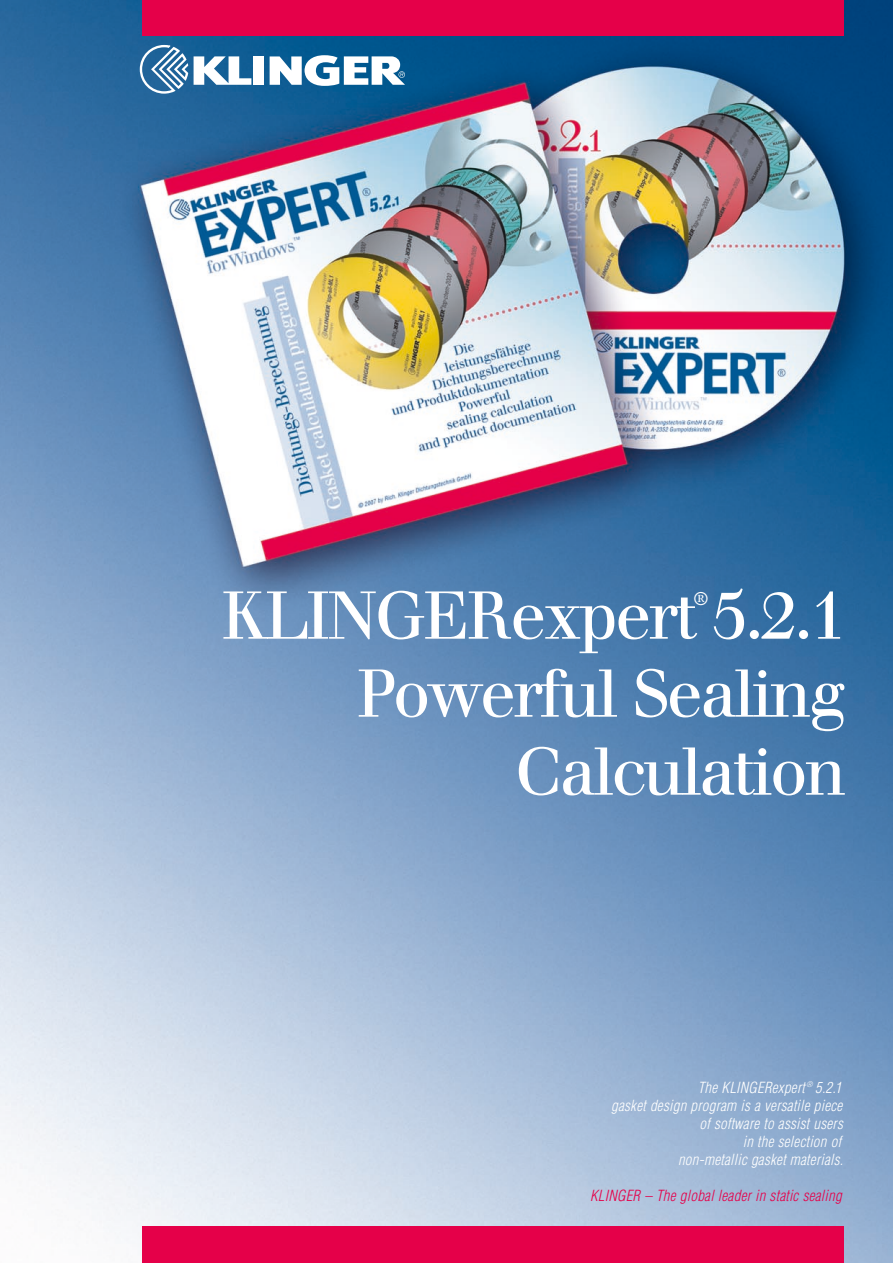
<style>
.page{position:relative;width:893px;height:1263px;background:#fff}
.page>*{position:absolute;margin:0;border:0;box-sizing:border-box;transform-origin:0 0}
.t1{font:66px/78px "Walbaum";letter-spacing:-.045em;color:#fff;text-align:right}
.t2{font:18px "Walbaum";color:#fff}
.t3{font:italic 300 condensed 15px/18px "Helvetica";letter-spacing:.02em;color:#fff;text-align:right}
.t4{font:italic 300 condensed 15px "Helvetica";letter-spacing:.02em;color:#e50049}
</style>
<div class="page">
<img style="left:0;top:0;width:892px;height:1263px">
<div style="left:141px;top:0;width:702px;height:35px;background:#e50049"></div>
<div style="left:253px;top:56px;width:11px;height:29px;background:#fff"></div>
<svg style="left:140px;top:45px;width:111px;height:49px"></svg>
<svg style="left:269px;top:55px;width:136px;height:31px"></svg>
<div style="left:141px;top:1226px;width:702px;height:37px;background:#e50049"></div>
<h1 class="t1" style="left:221px;top:583px;width:626px">KLINGERexpert 5.2.1<br>Powerful Sealing<br>Calculation</h1>
<p class="t2" style="left:694px;top:592px;width:16px">®</p>
<p class="t3" style="left:611px;top:1080px;width:233px">The KLINGERexpert <sup>®</sup> 5.2.1<br>gasket design program is a versatile piece of software to assist users<br>in the selection of<br>non-metallic gasket materials.</p>
<p class="t4" style="left:590px;top:1190px;width:253px">KLINGER – The global leader in static sealing</p>
</div>
